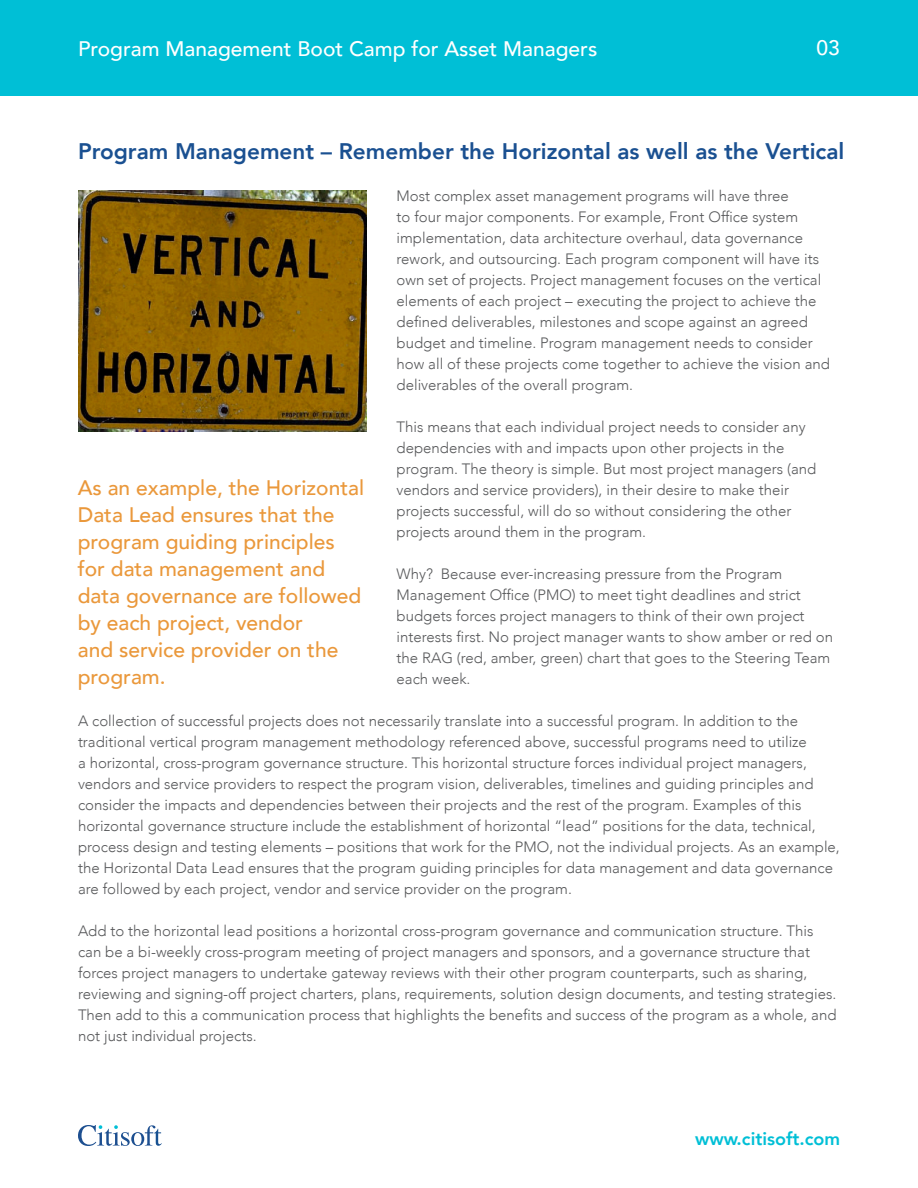
<style>
.page{position:relative;width:918px;height:1188px;background:#fff}
.page>*{position:absolute;margin:0;border:0;box-sizing:border-box;transform-origin:0 0}
.Main_Title{font:800 22.5px "Avenir";color:#1a5091}
.Pull_Quote{font:500 21px/27px "Avenir";color:#ea983b}
.t1{font:500 21px "Avenir";color:#fff}
.t2{font:800 18px "Avenir";color:#00bfd6}
.Body{font:300 15px/21px "Avenir";color:#58595b}
</style>
<div class="page">
<div style="left:0;top:0;width:918px;height:96px;background:#00bfd6"></div>
<svg style="left:78px;top:1125px;width:84px;height:21px"></svg>
<img style="left:78px;top:190px;width:289px;height:242px">
<h2 class="t1" style="left:78px;top:31px;width:521px">Program Management Boot Camp for Asset Managers</h2>
<h2 class="t1" style="left:817px;top:29px;width:25px">03</h2>
<p class="Main_Title" style="left:78px;top:131px;width:768px">Program Management – Remember the Horizontal as well as the Vertical</p>
<p class="Body" style="left:397px;top:185px;width:435px">Most complex asset management programs will have three<br>to four major components. For example, Front Office system implementation, data architecture overhaul, data governance rework, and outsourcing. Each program component will have its own set of projects. Project management focuses on the vertical elements of each project – executing the project to achieve the defined deliverables, milestones and scope against an agreed budget and timeline. Program management needs to consider how all of these projects come together to achieve the vision and deliverables of the overall program.</p>
<p class="Body" style="left:397px;top:416px;width:421px">This means that each individual project needs to consider any dependencies with and impacts upon other projects in the program. The theory is simple. But most project managers (and vendors and service providers), in their desire to make their projects successful, will do so without considering the other projects around them in the program.</p>
<p class="Body" style="left:397px;top:563px;width:438px">Why? Because ever-increasing pressure from the Program Management Office (PMO) to meet tight deadlines and strict budgets forces project managers to think of their own project interests first. No project manager wants to show amber or red on the RAG (red, amber, green) chart that goes to the Steering Team each week.</p>
<p class="Body" style="left:78px;top:710px;width:763px">A collection of successful projects does not necessarily translate into a successful program. In addition to the traditional vertical program management methodology referenced above, successful programs need to utilize<br>a horizontal, cross-program governance structure. This horizontal structure forces individual project managers, vendors and service providers to respect the program vision, deliverables, timelines and guiding principles and consider the impacts and dependencies between their projects and the rest of the program. Examples of this horizontal governance structure include the establishment of horizontal “lead” positions for the data, technical, process design and testing elements – positions that work for the PMO, not the individual projects. As an example, the Horizontal Data Lead ensures that the program guiding principles for data management and data governance are followed by each project, vendor and service provider on the program.</p>
<p class="Body" style="left:78px;top:920px;width:760px">Add to the horizontal lead positions a horizontal cross-program governance and communication structure. This can be a bi-weekly cross-program meeting of project managers and sponsors, and a governance structure that forces project managers to undertake gateway reviews with their other program counterparts, such as sharing, reviewing and signing-off project charters, plans, requirements, solution design documents, and testing strategies.<br>Then add to this a communication process that highlights the benefits and success of the program as a whole, and not just individual projects.</p>
<p class="Pull_Quote" style="left:78px;top:473px;width:288px">As an example, the Horizontal<br>Data Lead ensures that the program guiding principles for data management and data governance are followed by each project, vendor<br>and service provider on the program.</p>
<p class="t2" style="left:695px;top:1123px;width:146px">www.citisoft.com</p>
</div>
